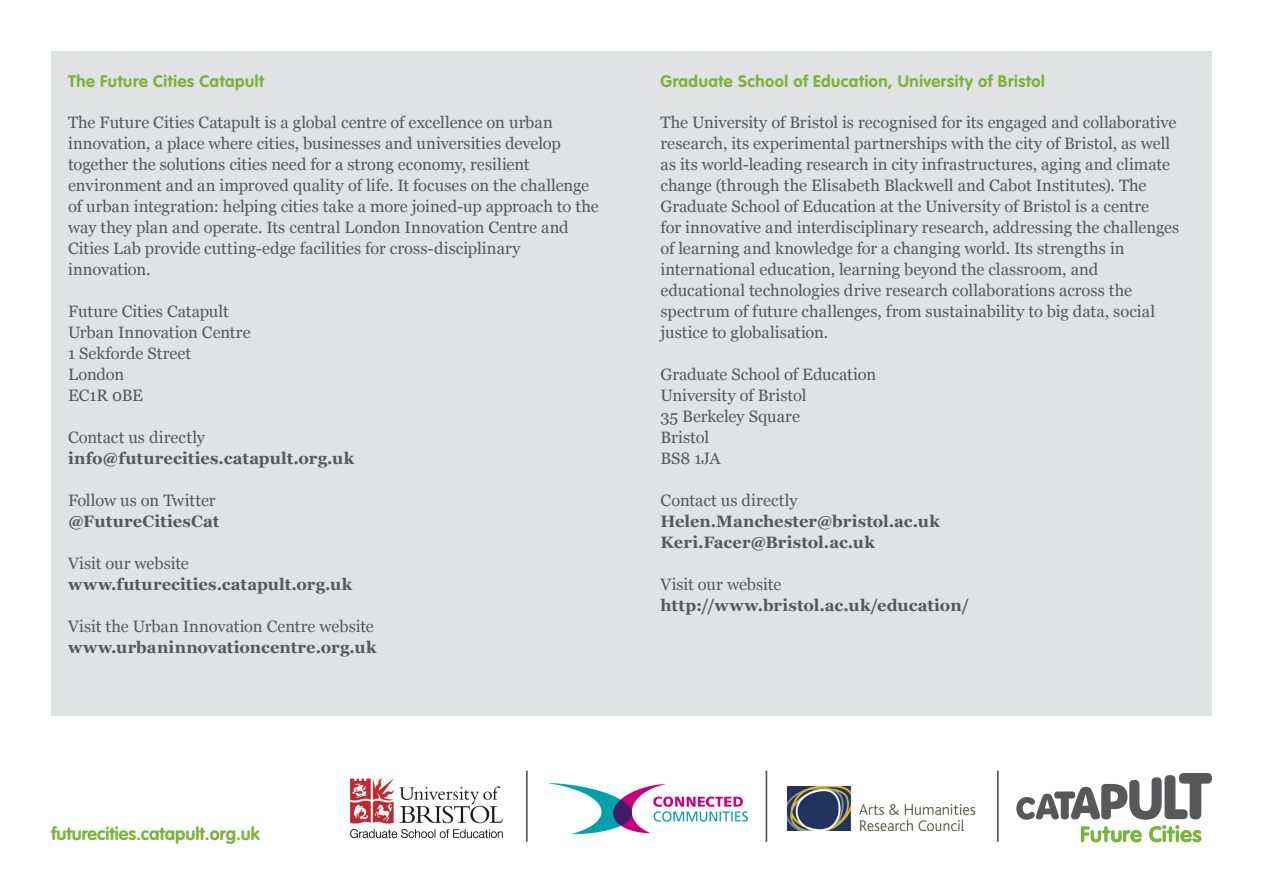
<style>
.page{position:relative;width:1263px;height:893px;background:#fff}
.page>*{position:absolute;margin:0;border:0;box-sizing:border-box;transform-origin:0 0}
.t1{font:700 18px "VAG Rounded";color:#76b539}
.t2{font:16.5px/21px "Georgia";color:#58585a}
.t3{font:700 16.5px/21px "Georgia";letter-spacing:.005em;color:#58585a}
.t4{font:700 16.5px "VAG Rounded";letter-spacing:.035em;color:#76b539}
</style>
<div class="page">
<div style="left:51px;top:51px;width:1160px;height:665px;background:#e1e2e3"></div>
<img style="left:549px;top:783px;width:199px;height:52px">
<img style="left:787px;top:786px;width:187px;height:44px">
<img style="left:350px;top:778px;width:154px;height:61px">
<hr style="left:997px;top:771px;width:2px;height:71px;background:#58585a">
<hr style="left:765px;top:771px;width:2px;height:71px;background:#58585a">
<hr style="left:526px;top:771px;width:2px;height:71px;background:#58585a">
<svg style="left:1016px;top:773px;width:196px;height:69px"></svg>
<p class="t4" style="left:68px;top:72px;width:198px">The Future Cities Catapult</p>
<p class="t2" style="left:68px;top:111px;width:532px">The Future Cities Catapult is a global centre of excellence on urban innovation, a place where cities, businesses and universities develop together the solutions cities need for a strong economy, resilient environment and an improved quality of life. It focuses on the challenge of urban integration: helping cities take a more joined-up approach to the way they plan and operate. Its central London Innovation Centre and Cities Lab provide cutting-edge facilities for cross-disciplinary innovation.</p>
<p class="t2" style="left:68px;top:300px;width:184px">Future Cities Catapult<br>Urban Innovation Centre<br>1 Sekforde Street<br>London<br>EC1R 0BE</p>
<p class="t2" style="left:68px;top:426px;width:139px">Contact us directly</p>
<p class="t3" style="left:68px;top:447px;width:288px">info@futurecities.catapult.org.uk</p>
<p class="t2" style="left:68px;top:489px;width:149px">Follow us on Twitter</p>
<p class="t3" style="left:68px;top:510px;width:153px">@FutureCitiesCat</p>
<p class="t2" style="left:68px;top:552px;width:122px">Visit our website</p>
<p class="t3" style="left:68px;top:573px;width:286px">www.futurecities.catapult.org.uk</p>
<p class="t2" style="left:68px;top:615px;width:307px">Visit the Urban Innovation Centre website</p>
<p class="t3" style="left:68px;top:636px;width:310px">www.urbaninnovationcentre.org.uk</p>
<p class="t4" style="left:660px;top:72px;width:386px">Graduate School of Education, University of Bristol</p>
<p class="t2" style="left:660px;top:111px;width:520px">The University of Bristol is recognised for its engaged and collaborative research, its experimental partnerships with the city of Bristol, as well as its world-leading research in city infrastructures, aging and climate change (through the Elisabeth Blackwell and Cabot Institutes). The Graduate School of Education at the University of Bristol is a centre<br>for innovative and interdisciplinary research, addressing the challenges of learning and knowledge for a changing world. Its strengths in international education, learning beyond the classroom, and educational technologies drive research collaborations across the spectrum of future challenges, from sustainability to big data, social justice to globalisation.</p>
<p class="t2" style="left:660px;top:363px;width:217px">Graduate School of Education<br>University of Bristol<br>35 Berkeley Square<br>Bristol<br>BS8 1JA</p>
<p class="t2" style="left:660px;top:489px;width:139px">Contact us directly</p>
<p class="t3" style="left:660px;top:510px;width:281px">Helen.Manchester@bristol.ac.uk<br>Keri.Facer@Bristol.ac.uk</p>
<p class="t2" style="left:660px;top:573px;width:122px">Visit our website</p>
<p class="t3" style="left:660px;top:594px;width:310px">http://www.bristol.ac.uk/education/</p>
<p class="t1" style="left:51px;top:823px;width:210px">futurecities.catapult.org.uk</p>
</div>
